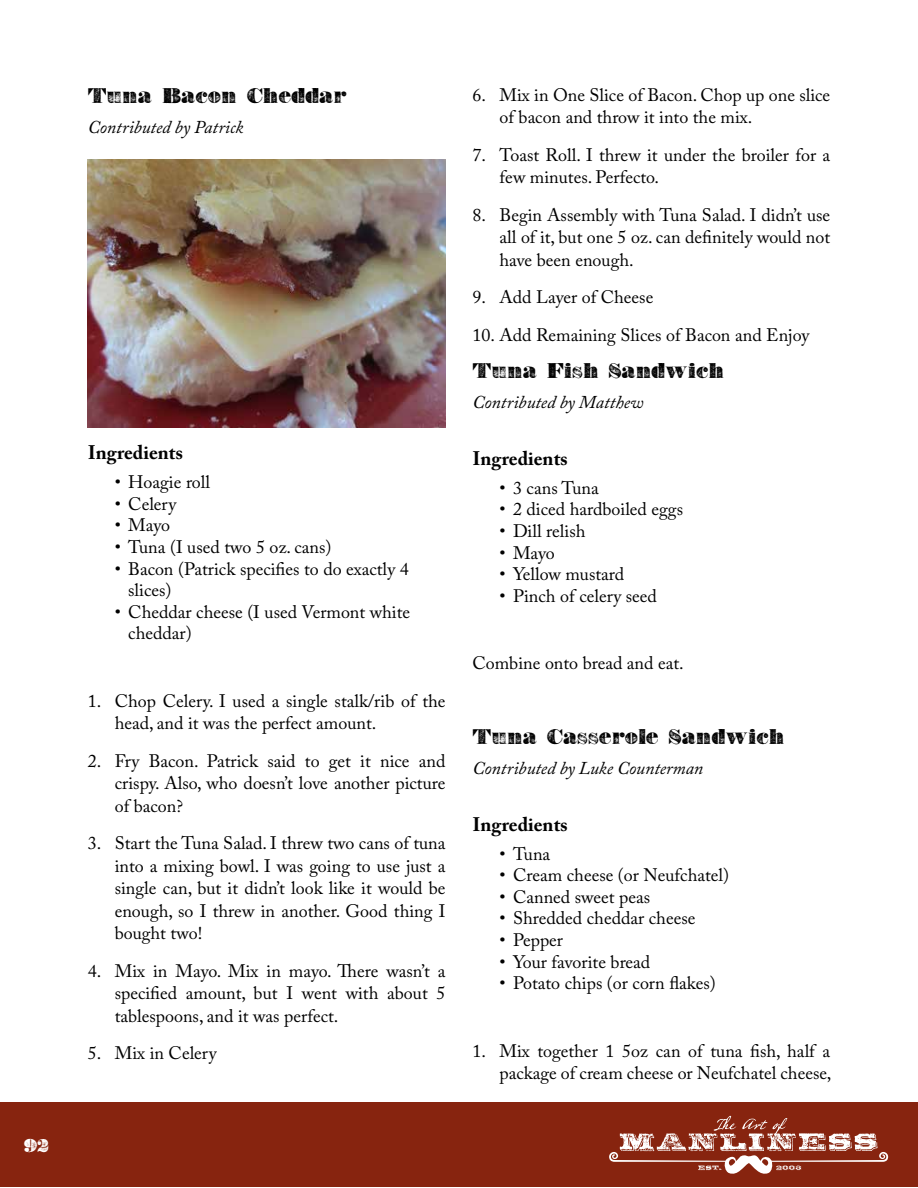
<style>
.page{position:relative;width:918px;height:1188px;background:#fff}
.page>*{position:absolute;margin:0;border:0;box-sizing:border-box;transform-origin:0 0}
.t1{font:21px "Bullion WF";color:#000}
.t2{font:700 19.5px "Adobe Caslon Pro";color:#000}
.t3{font:18px/22.5px "Adobe Caslon Pro";color:#000}
.t4{font:italic 18px "Adobe Caslon Pro";color:#000}
.t5{font:18px "Bullion WF";color:#fff}
</style>
<div class="page">
<div style="left:0;top:1102px;width:918px;height:85px;background:#87240f"></div>
<svg style="left:609px;top:1116px;width:279px;height:58px"></svg>
<img style="left:88px;top:159px;width:358px;height:268px">
<p class="t5" style="left:24px;top:1138px;width:27px">92</p>
<p class="t1" style="left:88px;top:87px;width:261px">Tuna Bacon Cheddar</p>
<p class="t4" style="left:88px;top:116px;width:157px">Contributed by Patrick</p>
<p class="t2" style="left:88px;top:441px;width:97px">Ingredients</p>
<p class="t3" style="left:115px;top:471px;width:97px">• Hoagie roll</p>
<p class="t3" style="left:115px;top:492px;width:63px">• Celery</p>
<p class="t3" style="left:115px;top:514px;width:57px">• Mayo</p>
<p class="t3" style="left:115px;top:536px;width:218px">• Tuna (I used two 5 oz. cans)</p>
<p class="t3" style="left:128px;top:558px;width:282px;line-height:21.6px;text-indent:-14px">• Bacon (Patrick specifies to do exactly 4 slices)</p>
<p class="t3" style="left:128px;top:601px;width:283px;line-height:21.6px;text-indent:-14px">• Cheddar cheese (I used Vermont white cheddar)</p>
<p class="t3" style="left:115px;top:689px;width:332px;text-indent:-27px">1. Chop Celery. I used a single stalk/rib of the head, and it was the perfect amount.</p>
<p class="t3" style="left:115px;top:749px;width:332px;text-align:justify;text-indent:-27px">2. Fry Bacon. Patrick said to get it nice and crispy. Also, who doesn’t love another picture of bacon?</p>
<p class="t3" style="left:115px;top:832px;width:332px;text-align:justify;text-indent:-27px">3. Start the Tuna Salad. I threw two cans of tuna into a mixing bowl. I was going to use just a single can, but it didn’t look like it would be enough, so I threw in another. Good thing I bought two!</p>
<p class="t3" style="left:115px;top:959px;width:332px;text-align:justify;text-indent:-27px">4. Mix in Mayo. Mix in mayo. There wasn’t a specified amount, but I went with about 5 tablespoons, and it was perfect.</p>
<p class="t3" style="left:88px;top:1042px;width:130px">5. Mix in Celery</p>
<p class="t3" style="left:500px;top:83px;width:332px;text-indent:-27px">6. Mix in One Slice of Bacon. Chop up one slice of bacon and throw it into the mix.</p>
<p class="t3" style="left:500px;top:143px;width:332px;text-indent:-27px">7. Toast Roll. I threw it under the broiler for a few minutes. Perfecto.</p>
<p class="t3" style="left:500px;top:203px;width:332px;text-align:justify;text-indent:-27px">8. Begin Assembly with Tuna Salad. I didn’t use all of it, but one 5 oz. can definitely would not have been enough.</p>
<p class="t3" style="left:472px;top:286px;width:182px">9. Add Layer of Cheese</p>
<p class="t3" style="left:472px;top:323px;width:338px">10. Add Remaining Slices of Bacon and Enjoy</p>
<p class="t1" style="left:472px;top:362px;width:253px">Tuna Fish Sandwich</p>
<p class="t4" style="left:472px;top:392px;width:172px">Contributed by Matthew</p>
<p class="t2" style="left:472px;top:447px;width:97px">Ingredients</p>
<p class="t3" style="left:500px;top:476px;width:101px">• 3 cans Tuna</p>
<p class="t3" style="left:500px;top:498px;width:185px">• 2 diced hardboiled eggs</p>
<p class="t3" style="left:500px;top:520px;width:87px">• Dill relish</p>
<p class="t3" style="left:500px;top:541px;width:57px">• Mayo</p>
<p class="t3" style="left:500px;top:563px;width:126px">• Yellow mustard</p>
<p class="t3" style="left:500px;top:584px;width:159px">• Pinch of celery seed</p>
<p class="t3" style="left:472px;top:652px;width:213px">Combine onto bread and eat.</p>
<p class="t1" style="left:472px;top:728px;width:313px">Tuna Casserole Sandwich</p>
<p class="t4" style="left:472px;top:758px;width:232px">Contributed by Luke Counterman</p>
<p class="t2" style="left:472px;top:812px;width:97px">Ingredients</p>
<p class="t3" style="left:500px;top:842px;width:52px">• Tuna</p>
<p class="t3" style="left:500px;top:864px;width:231px">• Cream cheese (or Neufchatel)</p>
<p class="t3" style="left:500px;top:885px;width:152px">• Canned sweet peas</p>
<p class="t3" style="left:500px;top:907px;width:197px">• Shredded cheddar cheese</p>
<p class="t3" style="left:500px;top:929px;width:65px">• Pepper</p>
<p class="t3" style="left:500px;top:950px;width:152px">• Your favorite bread</p>
<p class="t3" style="left:500px;top:972px;width:218px">• Potato chips (or corn flakes)</p>
<p class="t3" style="left:472px;top:1039px;width:361px;text-align:right">1. Mix together 1 5oz can of tuna fish, half a package of cream cheese or Neufchatel cheese,</p>
</div>
